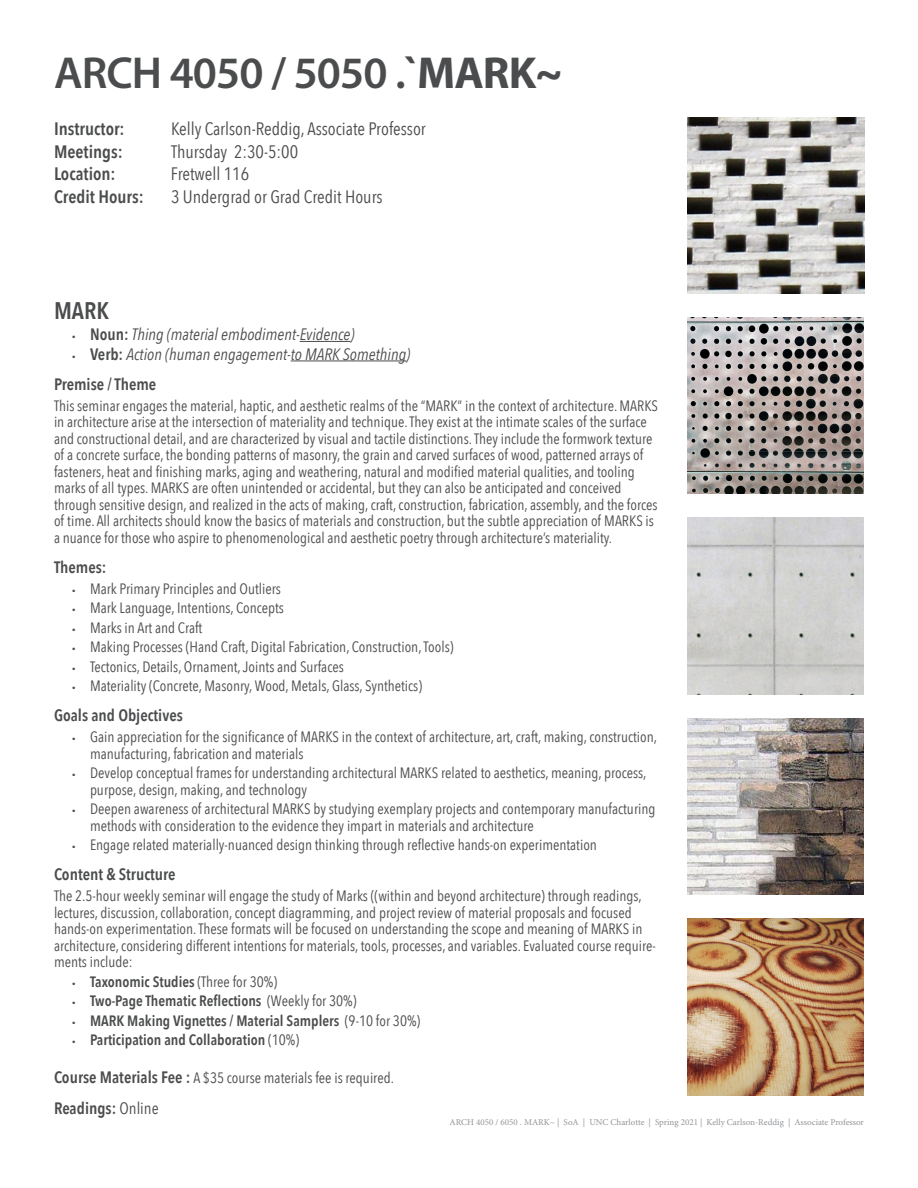
<style>
.page{position:relative;width:918px;height:1188px;background:#fff}
.page>*{position:absolute;margin:0;border:0;box-sizing:border-box;transform-origin:0 0}
.t1{font:600 45px "Myriad Pro";letter-spacing:-.02em;color:#4b4c4d}
.Section_Heading{font:600 24px "Avenir Next Condensed";color:#4b4c4d}
.t2{font:18px "Avenir Next Condensed";color:#4b4c4d}
.t3{font:600 18px "Avenir Next Condensed";color:#4b4c4d}
.t4{font:italic 16.5px "Avenir Next Condensed";color:#4b4c4d}
.Section_Heading-2{font:600 16.5px "Avenir Next Condensed";color:#4b4c4d}
.Body_Text{font:15px/16.5px "Avenir Next Condensed";color:#4b4c4d}
.t5{font:600 15px "Avenir Next Condensed";color:#4b4c4d}
.Heading{font:15px "Avenir Next Condensed";color:#4b4c4d}
.t6{font:9px "Minion Pro";color:#939598}
.s1{font-weight:700}
.s2{font-family:"Myriad Pro";font-style:normal;font-size:12px}
.s3{font-weight:600;font-style:normal}
.s4{font-family:"Myriad Pro";font-size:12px}
.s5{font-family:"Myriad Pro";font-weight:400;font-size:12px}
.s6{font-weight:400}
.s7{font-weight:600;font-size:16.5px}
</style>
<div class="page">
<hr style="left:300px;top:341px;width:51px;height:1px;background:#4b4c4d">
<hr style="left:291px;top:361px;width:115px;height:1px;background:#4b4c4d">
<img style="left:688px;top:117px;width:176px;height:176px">
<img style="left:688px;top:317px;width:176px;height:177px">
<img style="left:688px;top:518px;width:176px;height:176px">
<img style="left:688px;top:718px;width:176px;height:177px">
<img style="left:688px;top:919px;width:176px;height:176px">
<p class="t1" style="left:54px;top:44px;width:510px">ARCH 4050 / 5050 .<span class="s1">`MARK~</span></p>
<p class="t3" style="left:54px;top:113px;width:72px">Instructor:</p>
<p class="t2" style="left:171px;top:113px;width:256px">Kelly Carlson-Reddig, Associate Professor</p>
<p class="t3" style="left:54px;top:136px;width:70px">Meetings:</p>
<p class="t2" style="left:171px;top:136px;width:129px">Thursday 2:30-5:00</p>
<p class="t3" style="left:54px;top:158px;width:63px">Location:</p>
<p class="t2" style="left:171px;top:158px;width:80px">Fretwell 116</p>
<p class="t3" style="left:54px;top:181px;width:91px">Credit Hours:</p>
<p class="t2" style="left:171px;top:181px;width:213px">3 Undergrad or Grad Credit Hours</p>
<p class="Section_Heading" style="left:54px;top:290px;width:57px">MARK</p>
<p class="t4" style="left:72px;top:325px;width:284px"><span class="s2">•</span> <span class="s3">Noun:</span> Thing (material embodiment-Evidence)</p>
<p class="t4" style="left:72px;top:344px;width:340px"><span class="s2">•</span> <span class="s3">Verb:</span> Action (human engagement-to MARK Something)</p>
<p class="Section_Heading-2" style="left:54px;top:370px;width:104px">Premise / Theme</p>
<p class="Body_Text" style="left:54px;top:396px;width:606px">This seminar engages the material, haptic, and aesthetic realms of the “MARK” in the context of architecture. MARKS in architecture arise at the intersection of materiality and technique. They exist at the intimate scales of the surface and constructional detail, and are characterized by visual and tactile distinctions. They include the formwork texture of a concrete surface, the bonding patterns of masonry, the grain and carved surfaces of wood, patterned arrays of fasteners, heat and finishing marks, aging and weathering, natural and modified material qualities, and tooling marks of all types. MARKS are often unintended or accidental, but they can also be anticipated and conceived through sensitive design, and realized in the acts of making, craft, construction, fabrication, assembly, and the forces of time. All architects should know the basics of materials and construction, but the subtle appreciation of MARKS is a nuance for those who aspire to phenomenological and aesthetic poetry through architecture’s materiality.</p>
<p class="Section_Heading-2" style="left:54px;top:553px;width:54px">Themes:</p>
<p class="Body_Text" style="left:72px;top:579px;width:211px"><span class="s4">•</span> Mark Primary Principles and Outliers</p>
<p class="Body_Text" style="left:72px;top:599px;width:214px"><span class="s4">•</span> Mark Language, Intentions, Concepts</p>
<p class="Body_Text" style="left:72px;top:618px;width:132px"><span class="s4">•</span> Marks in Art and Craft</p>
<p class="Body_Text" style="left:72px;top:638px;width:383px"><span class="s4">•</span> Making Processes (Hand Craft, Digital Fabrication, Construction, Tools)</p>
<p class="Body_Text" style="left:72px;top:657px;width:273px"><span class="s4">•</span> Tectonics, Details, Ornament, Joints and Surfaces</p>
<p class="Body_Text" style="left:72px;top:677px;width:352px"><span class="s4">•</span> Materiality (Concrete, Masonry, Wood, Metals, Glass, Synthetics)</p>
<p class="Section_Heading-2" style="left:54px;top:701px;width:130px">Goals and Objectives</p>
<p class="Body_Text" style="left:90px;top:728px;width:569px;text-indent:-18px"><span class="s4">•</span> Gain appreciation for the significance of MARKS in the context of architecture, art, craft, making, construction, manufacturing, fabrication and materials</p>
<p class="Body_Text" style="left:90px;top:764px;width:558px;text-indent:-18px"><span class="s4">•</span> Develop conceptual frames for understanding architectural MARKS related to aesthetics, meaning, process, purpose, design, making, and technology</p>
<p class="Body_Text" style="left:90px;top:800px;width:567px;text-indent:-18px"><span class="s4">•</span> Deepen awareness of architectural MARKS by studying exemplary projects and contemporary manufacturing methods with consideration to the evidence they impart in materials and architecture</p>
<p class="Body_Text" style="left:72px;top:836px;width:527px"><span class="s4">•</span> Engage related materially-nuanced design thinking through reflective hands-on experimentation</p>
<p class="Section_Heading-2" style="left:54px;top:860px;width:123px">Content &amp; Structure</p>
<p class="Body_Text" style="left:54px;top:887px;width:603px">The 2.5-hour weekly seminar will engage the study of Marks ((within and beyond architecture) through readings, lectures, discussion, collaboration, concept diagramming, and project review of material proposals and focused hands-on experimentation. These formats will be focused on understanding the scope and meaning of MARKS in architecture, considering different intentions for materials, tools, processes, and variables. Evaluated course require&shy;ments include:</p>
<p class="t5" style="left:72px;top:968px;width:207px"><span class="s5">•</span> Taxonomic Studies <span class="s6">(Three for 30%)</span></p>
<p class="t5" style="left:72px;top:988px;width:286px"><span class="s5">•</span> Two-Page Thematic Reflections <span class="s6">(Weekly for 30%)</span></p>
<p class="t5" style="left:72px;top:1007px;width:350px"><span class="s5">•</span> MARK Making Vignettes / Material Samplers <span class="s6">(9-10 for 30%)</span></p>
<p class="t5" style="left:72px;top:1027px;width:229px"><span class="s5">•</span> Participation and Collaboration <span class="s6">(10%)</span></p>
<p class="Heading" style="left:54px;top:1065px;width:341px"><span class="s7">Course Materials Fee :</span> A $35 course materials fee is required.</p>
<p class="Section_Heading-2" style="left:54px;top:1094px;width:106px">Readings: <span class="s6">Online</span></p>
<p class="t6" style="left:450px;top:1116px;width:416px">ARCH 4050 / 6050 . MARK~ | SoA | UNC Charlotte | Spring 2021 | Kelly Carlson-Reddig | Associate Professor</p>
</div>
